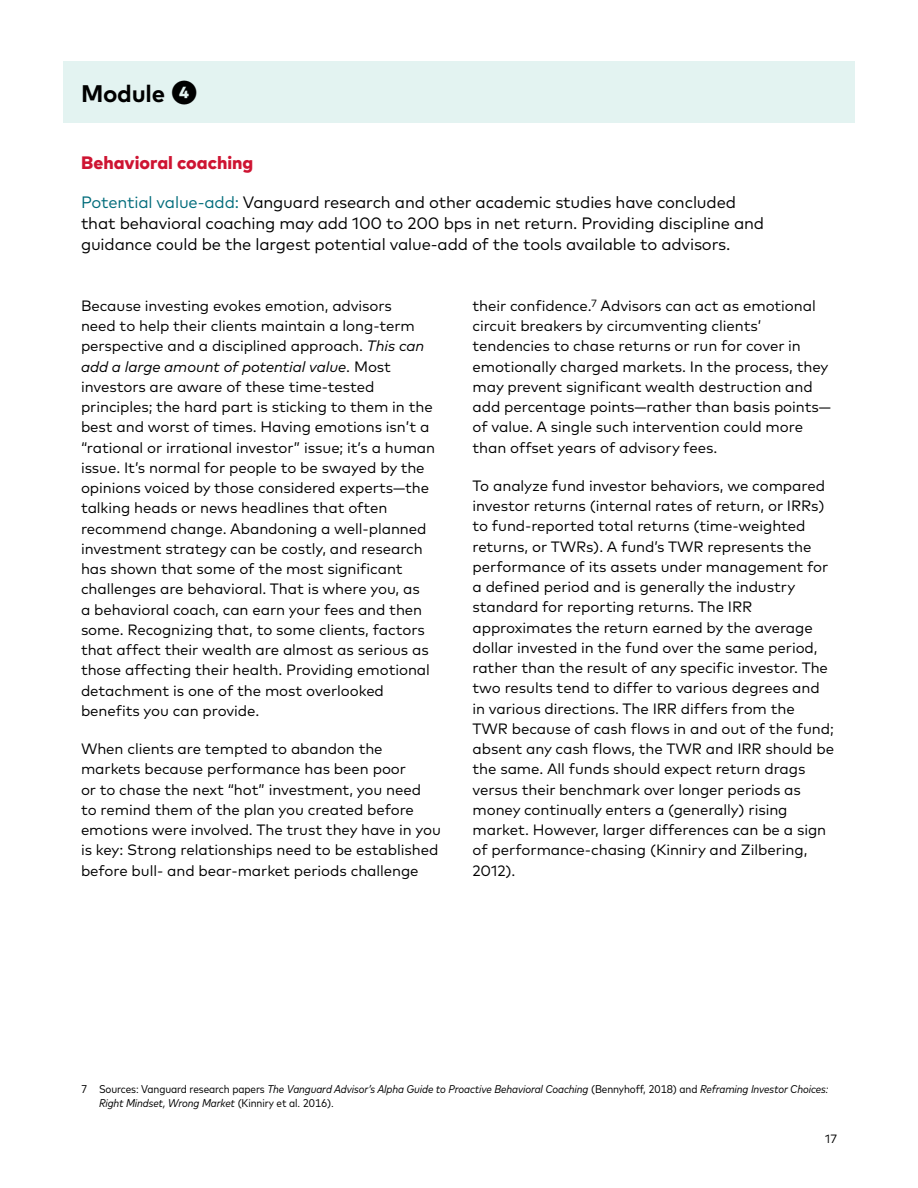
<style>
.page{position:relative;width:918px;height:1188px;background:#fff}
.page>*{position:absolute;margin:0;border:0;box-sizing:border-box;transform-origin:0 0}
.t1{font:700 24px "Mark Pro";letter-spacing:-.01em;color:#000}
.t2{font:800 18px "Mark Pro";color:#ce1432}
.t3{font:16.5px/21px "Mark Pro";letter-spacing:-.01em;color:#000}
.t4{font:15px/20.2px "Mark Pro";letter-spacing:-.005em;color:#000}
.t5{font:12px "Mark Pro";color:#000}
.t6{font:italic condensed 11.25px/13.5px "Mark Pro";letter-spacing:-.01em;color:#000}
.s1{font-size:27px}
.s2{color:#006c7b}
.s3{font-style:italic}
.s4{font-style:normal}
</style>
<div class="page">
<div style="left:63px;top:62px;width:792px;height:61px;background:#e3f3f1"></div>
<h1 class="t1" style="left:81px;top:76px;width:119px">Module <span class="s1">❹</span></h1>
<p class="t2" style="left:81px;top:149px;width:174px">Behavioral coaching</p>
<p class="t3" style="left:81px;top:190px;width:685px"><span class="s2">Potential value-add:</span> Vanguard research and other academic studies have concluded that behavioral coaching may add 100 to 200 bps in net return. Providing discipline and guidance could be the largest potential value-add of the tools available to advisors.</p>
<p class="t4" style="left:81px;top:294px;width:356px">Because investing evokes emotion, advisors<br>need to help their clients maintain a long-term perspective and a disciplined approach. <span class="s3">This can add a large amount of potential value</span>. Most investors are aware of these time-tested principles; the hard part is sticking to them in the best and worst of times. Having emotions isn’t a “rational or irrational investor” issue; it’s a human issue. It’s normal for people to be swayed by the opinions voiced by those considered experts—the talking heads or news headlines that often recommend change. Abandoning a well-planned investment strategy can be costly, and research has shown that some of the most significant challenges are behavioral. That is where you, as<br>a behavioral coach, can earn your fees and then some. Recognizing that, to some clients, factors that affect their wealth are almost as serious as those affecting their health. Providing emotional detachment is one of the most overlooked benefits you can provide.</p>
<p class="t4" style="left:81px;top:737px;width:362px">When clients are tempted to abandon the markets because performance has been poor<br>or to chase the next “hot” investment, you need<br>to remind them of the plan you created before emotions were involved. The trust they have in you is key: Strong relationships need to be established before bull- and bear-market periods challenge</p>
<p class="t4" style="left:472px;top:294px;width:360px">their confidence.<sup>7</sup> Advisors can act as emotional circuit breakers by circumventing clients’ tendencies to chase returns or run for cover in emotionally charged markets. In the process, they may prevent significant wealth destruction and add percentage points—rather than basis points— of value. A single such intervention could more than offset years of advisory fees.</p>
<p class="t4" style="left:473px;top:474px;width:363px">To analyze fund investor behaviors, we compared investor returns (internal rates of return, or IRRs) to fund-reported total returns (time-weighted returns, or TWRs). A fund’s TWR represents the performance of its assets under management for a defined period and is generally the industry standard for reporting returns. The IRR approximates the return earned by the average dollar invested in the fund over the same period, rather than the result of any specific investor. The two results tend to differ to various degrees and in various directions. The IRR differs from the<br>TWR because of cash flows in and out of the fund; absent any cash flows, the TWR and IRR should be the same. All funds should expect return drags versus their benchmark over longer periods as money continually enters a (generally) rising market. However, larger differences can be a sign of performance-chasing (Kinniry and Zilbering, 2012).</p>
<p class="t6" style="left:99px;top:1082px;width:731px;text-indent:-18px"><span class="s4">7 Sources: Vanguard research papers</span> The Vanguard Advisor’s Alpha Guide to Proactive Behavioral Coaching <span class="s4">(Bennyhoff, 2018) and</span> Reframing Investor Choices:<br>Right Mindset, Wrong Market <span class="s4">(Kinniry et al. 2016).</span></p>
<p class="t5" style="left:825px;top:1130px;width:13px">17</p>
</div>
